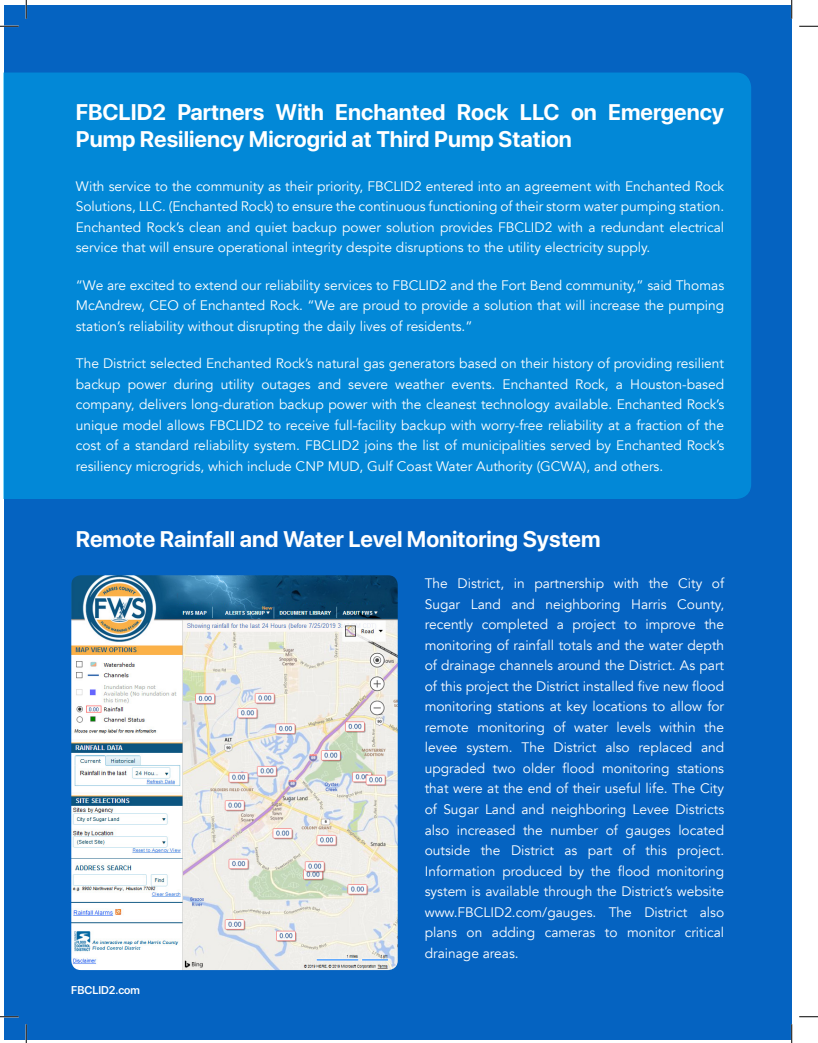
<style>
.page{position:relative;width:818px;height:1043px;background:#fff}
.page>*{position:absolute;margin:0;border:0;box-sizing:border-box;transform-origin:0 0}
.t1{font:700 22.5px/27.5px "SF Pro Display";color:#fff}
.t2{font:13.75px/20.5px "Avenir";color:#fff;text-align:justify}
.t3{font:600 11.25px "SF Pro Display";color:#fff}
</style>
<div class="page">
<div style="left:4px;top:5px;width:787px;height:1034px;background:#0563c1"></div>
<div style="left:4px;top:72px;width:747px;height:427px;background:#0288d7"></div>
<img style="left:71px;top:575px;width:327px;height:395px">
<svg style="left:0;top:25px;width:19px;height:2px"></svg>
<svg style="left:799px;top:25px;width:19px;height:2px"></svg>
<svg style="left:0;top:1015px;width:19px;height:2px"></svg>
<svg style="left:799px;top:1016px;width:19px;height:1px"></svg>
<svg style="left:25px;top:0;width:2px;height:19px"></svg>
<svg style="left:25px;top:1024px;width:2px;height:18px"></svg>
<svg style="left:790px;top:0;width:2px;height:19px"></svg>
<svg style="left:790px;top:1024px;width:2px;height:18px"></svg>
<p class="t1" style="left:76px;top:98px;width:649px">FBCLID2 Partners With Enchanted Rock LLC on Emergency<br>Pump Resiliency Microgrid at Third Pump Station</p>
<p class="t2" style="left:76px;top:176px;width:650px">With service to the community as their priority, FBCLID2 entered into an agreement with Enchanted Rock Solutions, LLC. (Enchanted Rock) to ensure the continuous functioning of their storm water pumping station.<br>Enchanted Rock’s clean and quiet backup power solution provides FBCLID2 with a redundant electrical service that will ensure operational integrity despite disruptions to the utility electricity supply.</p>
<p class="t2" style="left:76px;top:275px;width:650px">“We are excited to extend our reliability services to FBCLID2 and the Fort Bend community,” said Thomas McAndrew, CEO of Enchanted Rock. “We are proud to provide a solution that will increase the pumping station’s reliability without disrupting the daily lives of residents.”</p>
<p class="t2" style="left:76px;top:353px;width:650px">The District selected Enchanted Rock’s natural gas generators based on their history of providing resilient backup power during utility outages and severe weather events. Enchanted Rock, a Houston-based company, delivers long-duration backup power with the cleanest technology available. Enchanted Rock’s unique model allows FBCLID2 to receive full-facility backup with worry-free reliability at a fraction of the cost of a standard reliability system. FBCLID2 joins the list of municipalities served by Enchanted Rock’s resiliency microgrids, which include CNP MUD, Gulf Coast Water Authority (GCWA), and others.</p>
<p class="t1" style="left:76px;top:526px;width:526px">Remote Rainfall and Water Level Monitoring System</p>
<p class="t2" style="left:425px;top:573px;width:301px">The District, in partnership with the City of Sugar Land and neighboring Harris County, recently completed a project to improve the monitoring of rainfall totals and the water depth of drainage channels around the District. As part of this project the District installed five new flood monitoring stations at key locations to allow for remote monitoring of water levels within the levee system. The District also replaced and upgraded two older flood monitoring stations that were at the end of their useful life. The City of Sugar Land and neighboring Levee Districts also increased the number of gauges located outside the District as part of this project.<br>Information produced by the flood monitoring system is available through the District’s website www.FBCLID2.com/gauges. The District also plans on adding cameras to monitor critical drainage areas.</p>
<p class="t3" style="left:71px;top:982px;width:70px">FBCLID2.com</p>
</div>
